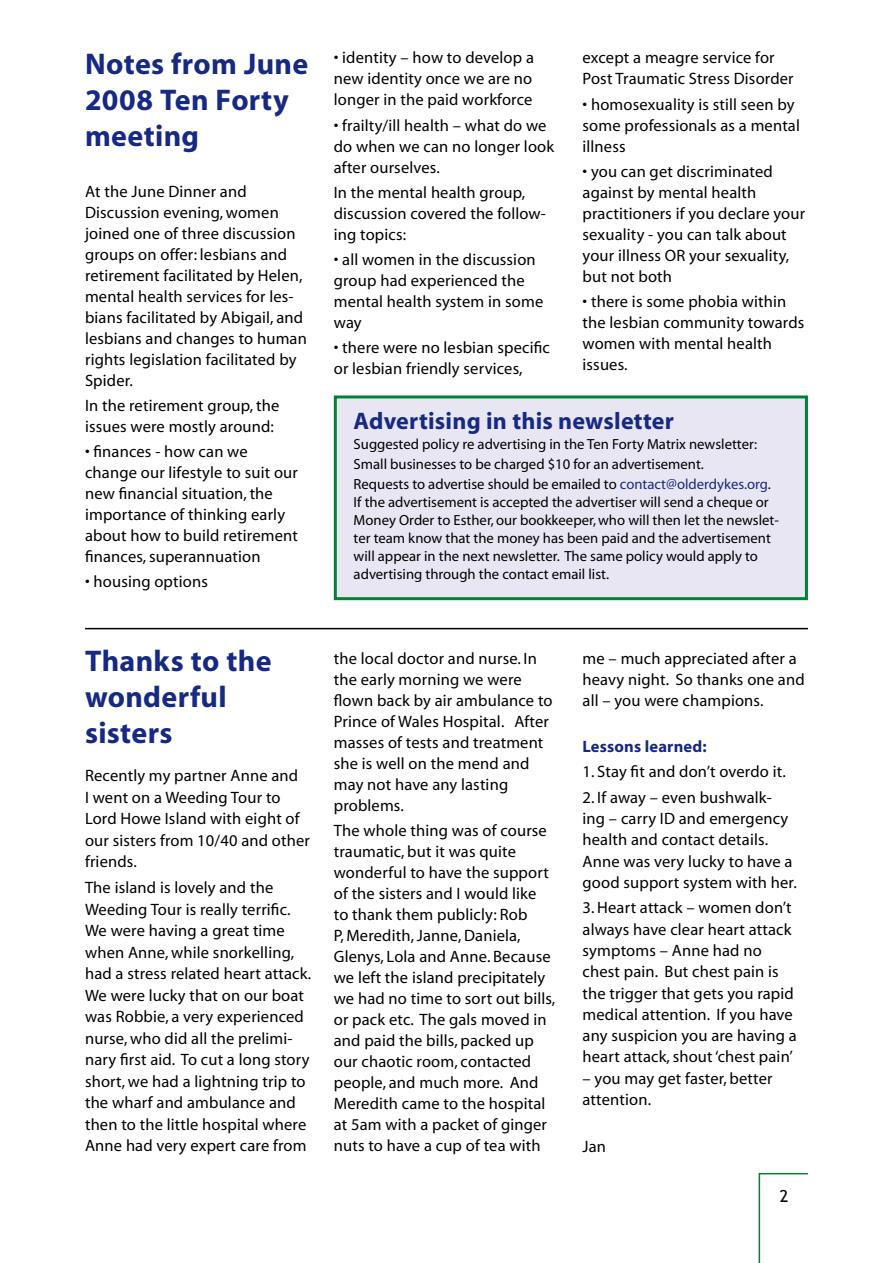
<style>
.page{position:relative;width:893px;height:1263px;background:#fff}
.page>*{position:absolute;margin:0;border:0;box-sizing:border-box;transform-origin:0 0}
.t1{font:700 30px/36px "Myriad";letter-spacing:.01em;color:#162983}
.t2{font:700 24px "Myriad";letter-spacing:.01em;color:#162983}
.t3{font:16.5px/21px "Myriad";letter-spacing:.01em;color:#000}
.t4{font:700 16.5px "Myriad";letter-spacing:.01em;color:#162983}
.t5{font:14.7px/18px "Myriad";color:#000}
.s1{color:#162983}
</style>
<div class="page">
<hr style="left:85px;top:628px;width:723px;height:1px;background:#000">
<div style="left:335px;top:397px;width:471px;height:202px;background:#e8e6f2"></div>
<div style="left:334px;top:395px;width:474px;height:205px;border:3px solid #008233"></div>
<svg style="left:758px;top:1172px;width:50px;height:91px"></svg>
<p class="t3" style="left:583px;top:48px;width:213px">except a meagre service for<br>Post Traumatic Stress Disorder</p>
<p class="t3" style="left:583px;top:94px;width:219px">• homosexuality is still seen by some professionals as a mental illness</p>
<p class="t3" style="left:583px;top:162px;width:224px">• you can get discriminated against by mental health practitioners if you declare your sexuality - you can talk about your illness OR your sexuality, but not both</p>
<p class="t3" style="left:583px;top:292px;width:223px">• there is some phobia within the lesbian community towards women with mental health issues.</p>
<h1 class="t1" style="left:85px;top:47px;width:225px">Notes from June<br>2008 Ten Forty meeting</h1>
<p class="t3" style="left:334px;top:48px;width:202px;text-align:justify">• identity – how to develop a new identity once we are no longer in the paid workforce</p>
<p class="t3" style="left:334px;top:115px;width:222px">• frailty/ill health – what do we do when we can no longer look after ourselves.</p>
<p class="t3" style="left:334px;top:183px;width:214px">In the mental health group, discussion covered the follow&shy;ing topics:</p>
<p class="t3" style="left:334px;top:250px;width:211px">• all women in the discussion group had experienced the mental health system in some way</p>
<p class="t3" style="left:334px;top:338px;width:218px">• there were no lesbian specific or lesbian friendly services,</p>
<p class="t3" style="left:85px;top:181px;width:223px">At the June Dinner and<br>Discussion evening, women joined one of three discussion groups on offer: lesbians and retirement facilitated by Helen, mental health services for les&shy;bians facilitated by Abigail, and lesbians and changes to human rights legislation facilitated by<br>Spider.</p>
<p class="t3" style="left:85px;top:396px;width:196px">In the retirement group, the issues were mostly around:</p>
<p class="t3" style="left:85px;top:442px;width:214px">• finances - how can we change our lifestyle to suit our new financial situation, the importance of thinking early about how to build retirement finances, superannuation</p>
<p class="t3" style="left:85px;top:572px;width:124px">• housing options</p>
<h2 class="t2" style="left:354px;top:408px;width:322px">Advertising in this newsletter</h2>
<p class="t5" style="left:354px;top:435px;width:419px;line-height:20.1px">Suggested policy re advertising in the Ten Forty Matrix newsletter:<br>Small businesses to be charged $10 for an advertisement.<br>Requests to advertise should be emailed to <span class="s1">contact@olderdykes.org</span>.</p>
<p class="t5" style="left:354px;top:494px;width:427px">If the advertisement is accepted the advertiser will send a cheque or Money Order to Esther, our bookkeeper, who will then let the newslet&shy;ter team know that the money has been paid and the advertisement will appear in the next newsletter. The same policy would apply to advertising through the contact email list.</p>
<h1 class="t1" style="left:85px;top:644px;width:188px">Thanks to the wonderful sisters</h1>
<p class="t3" style="left:85px;top:766px;width:226px;line-height:21.5px">Recently my partner Anne and<br>I went on a Weeding Tour to<br>Lord Howe Island with eight of our sisters from 10/40 and other friends.</p>
<p class="t3" style="left:85px;top:877px;width:228px;line-height:21.5px">The island is lovely and the<br>Weeding Tour is really terrific.<br>We were having a great time when Anne, while snorkelling, had a stress related heart attack.<br>We were lucky that on our boat was Robbie, a very experienced nurse, who did all the prelimi&shy;nary first aid. To cut a long story short, we had a lightning trip to the wharf and ambulance and then to the little hospital where<br>Anne had very expert care from</p>
<p class="t3" style="left:334px;top:648px;width:220px">the local doctor and nurse. In the early morning we were flown back by air ambulance to<br>Prince of Wales Hospital. After masses of tests and treatment she is well on the mend and may not have any lasting problems.</p>
<p class="t3" style="left:334px;top:821px;width:223px">The whole thing was of course traumatic, but it was quite wonderful to have the support of the sisters and I would like<br>to thank them publicly: Rob<br>P, Meredith, Janne, Daniela,<br>Glenys, Lola and Anne. Because we left the island precipitately we had no time to sort out bills, or pack etc. The gals moved in and paid the bills, packed up our chaotic room, contacted people, and much more. And<br>Meredith came to the hospital at 5am with a packet of ginger nuts to have a cup of tea with</p>
<p class="t3" style="left:583px;top:648px;width:224px">me – much appreciated after a heavy night. So thanks one and all – you were champions.</p>
<p class="t4" style="left:583px;top:738px;width:126px">Lessons learned:</p>
<p class="t3" style="left:583px;top:762px;width:205px">1. Stay fit and don’t overdo it.</p>
<p class="t3" style="left:583px;top:787px;width:216px">2. If away – even bushwalk&shy;ing – carry ID and emergency health and contact details.<br>Anne was very lucky to have a good support system with her.</p>
<p class="t3" style="left:583px;top:898px;width:216px">3. Heart attack – women don’t always have clear heart attack symptoms – Anne had no chest pain. But chest pain is the trigger that gets you rapid medical attention. If you have any suspicion you are having a heart attack, shout ‘chest pain’</p>
<p class="t3" style="left:583px;top:1068px;width:191px">– you may get faster, better attention.</p>
<p class="t3" style="left:583px;top:1136px;width:25px">Jan</p>
</div>
